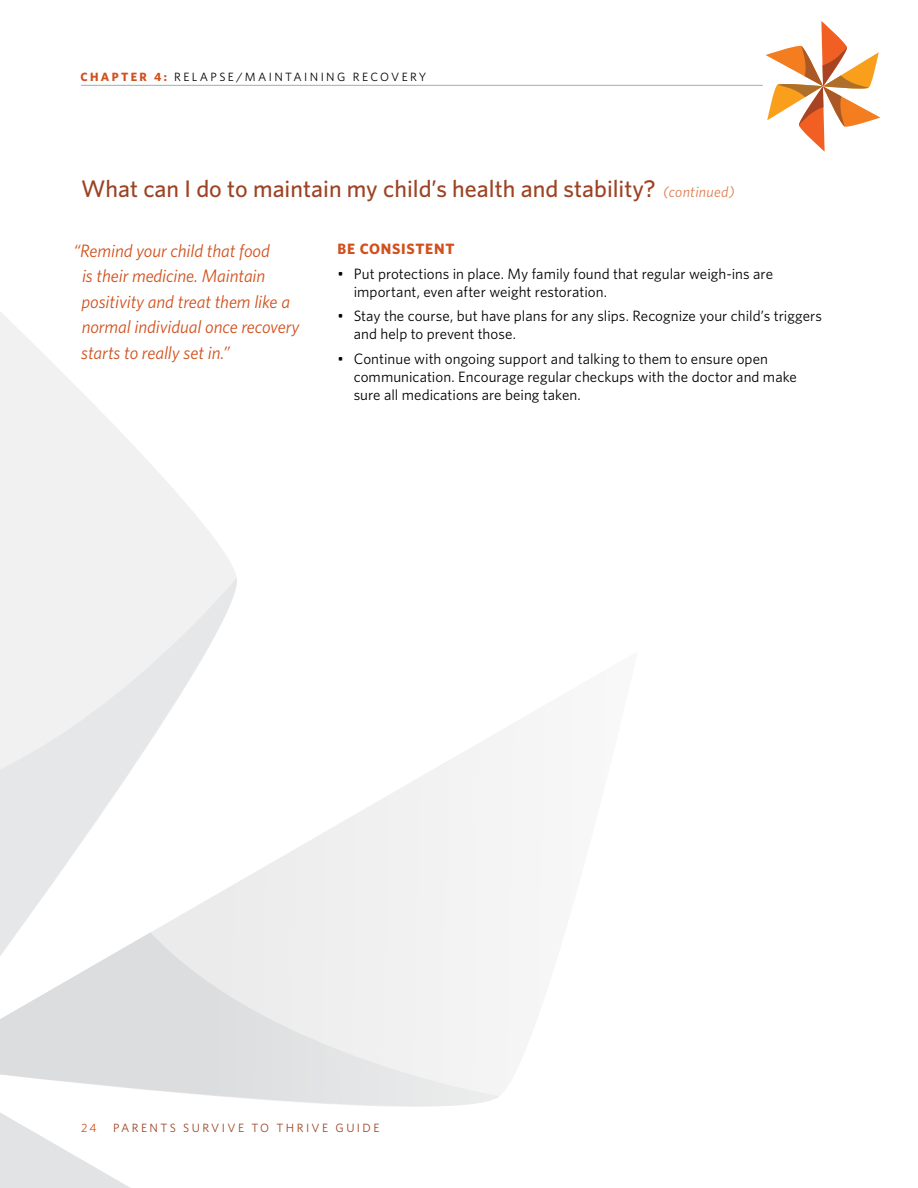
<style>
.page{position:relative;width:918px;height:1188px;background:#fff}
.page>*{position:absolute;margin:0;border:0;box-sizing:border-box;transform-origin:0 0}
.t1{font:500 24px "Whitney";color:#9c4324}
.t2{font:italic 18px/25.5px "Whitney";letter-spacing:-.005em;color:#d1501d}
.t3{font:15px/18px "Whitney";letter-spacing:.005em;color:#000}
.t4{font:700 15px "Whitney";letter-spacing:.05em;color:#d1501d}
.t5{font:12px "Whitney";letter-spacing:.2em;color:#000}
.t6{font:12px "Whitney";letter-spacing:.2em;color:#9c4324}
.t7{font:12px "Whitney";color:#d1501d}
.s1{font-weight:700;color:#d1501d}
.s2{font-weight:400;font-style:italic;font-size:15px;color:#de7e50}
</style>
<div class="page">
<svg style="left:766px;top:21px;width:114px;height:131px"></svg>
<hr style="left:81px;top:85px;width:682px;height:1px;background:#a7a9ac">
<svg style="left:0;top:312px;width:237px;height:266px;fill:#f1f1f2"></svg>
<svg style="left:0;top:578px;width:237px;height:73px;fill:#f1f1f2"></svg>
<svg style="left:0;top:1132px;width:130px;height:56px"></svg>
<svg style="left:0;top:651px;width:514px;height:481px"></svg>
<svg style="left:0;top:932px;width:500px;height:199px"></svg>
<p class="t5" style="left:80px;top:70px;width:348px"><span class="s1">CHAPTER 4:</span> R ela pse/Ma inta ining R ecovery</p>
<h1 class="t1" style="left:81px;top:175px;width:655px">What can I do to maintain my child’s health and stability? <span class="s2">(continued)</span></h1>
<p class="t2" style="left:81px;top:237px;width:220px;text-indent:-8px">“Remind your child that food<br>is their medicine. Maintain positivity and treat them like a normal individual once recovery starts to really set in.”</p>
<p class="t4" style="left:338px;top:240px;width:119px">BE CONSISTENT</p>
<p class="t3" style="left:354px;top:264px;width:421px;text-indent:-16px">• Put protections in place. My family found that regular weigh-ins are important, even after weight restoration.</p>
<p class="t3" style="left:354px;top:307px;width:470px;text-indent:-16px">• Stay the course, but have plans for any slips. Recognize your child’s triggers and help to prevent those.</p>
<p class="t3" style="left:354px;top:350px;width:445px;text-indent:-16px">• Continue with ongoing support and talking to them to ensure open communication. Encourage regular checkups with the doctor and make sure all medications are being taken.</p>
<p class="t7" style="left:81px;top:1120px;width:17px">24</p>
<p class="t6" style="left:113px;top:1120px;width:268px">pa rents S urvive to thrive guide</p>
</div>
